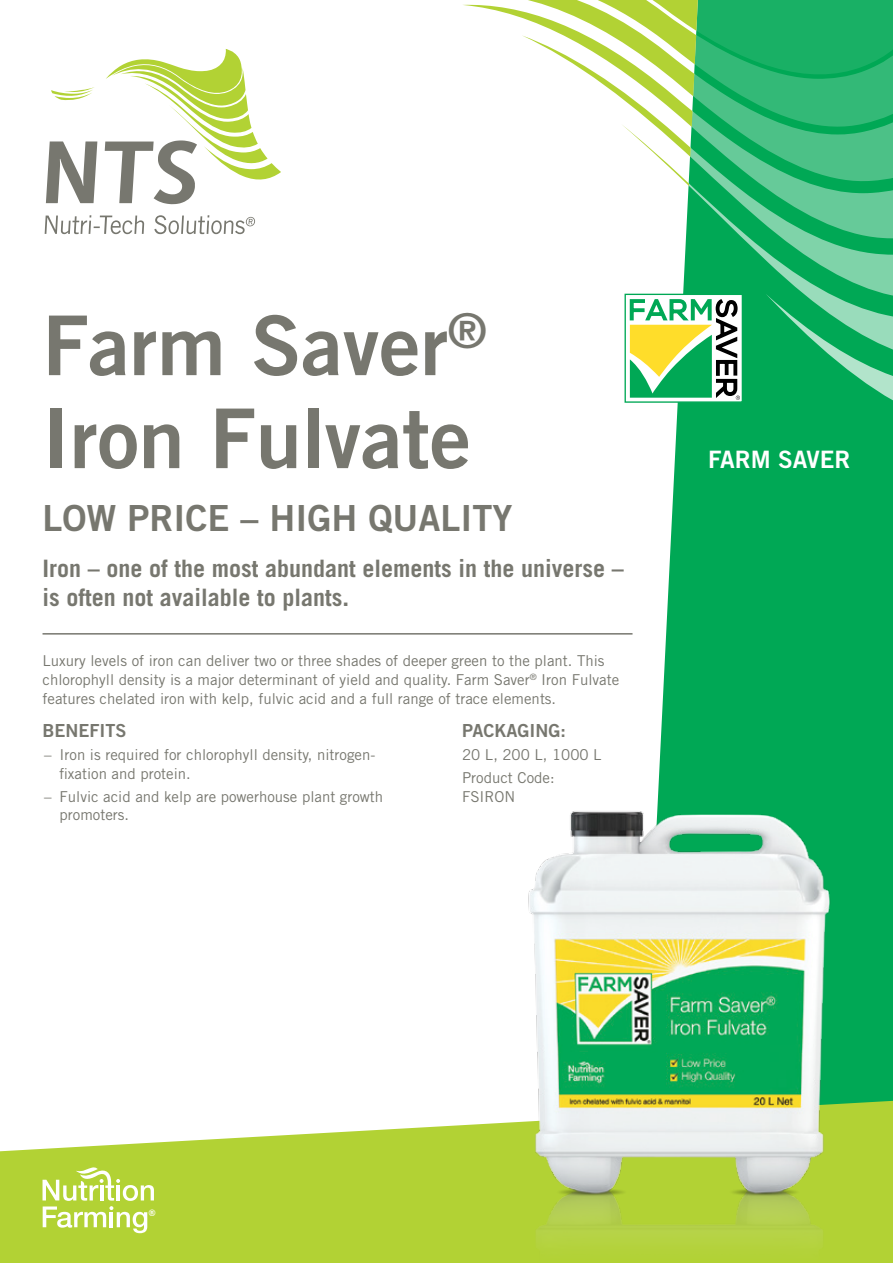
<style>
.page{position:relative;width:893px;height:1263px;background:#fff}
.page>*{position:absolute;margin:0;border:0;box-sizing:border-box;transform-origin:0 0}
.t1{font:82.5px/93px "Trade Gothic Bold Two";color:#77776f}
.t2{font:36px "Trade Gothic Bold Two";color:#77776f}
.t3{font:700 24px/28.8px "Trade Gothic";color:#77776f}
.t4{font:24px "Trade Gothic Bold Two";color:#fff}
.t5{font:18px "Trade Gothic Bold Two";color:#77776f}
.t6{font:15px/18.8px "Trade Gothic";color:#77776f}
.t7{font:700 9px "Helvetica";color:#fff}
</style>
<div class="page">
<svg style="left:46px;top:49px;width:235px;height:155px"></svg>
<svg style="left:45px;top:215px;width:99px;height:19px"></svg>
<svg style="left:154px;top:215px;width:101px;height:19px"></svg>
<div style="left:658px;top:433px;width:235px;height:345px;background:#00a855"></div>
<hr style="left:43px;top:633px;width:589px;height:2px;background:#77776f">
<svg style="left:0;top:1123px;width:495px;height:140px;background:#bbd74b"></svg>
<svg style="left:43px;top:1167px;width:111px;height:66px"></svg>
<svg style="left:463px;top:0;width:430px;height:433px"></svg>
<img style="left:495px;top:778px;width:398px;height:485px">
<h1 class="t1" style="left:43px;top:298px;width:445px">Farm Saver<sup>®<br></sup>Iron Fulvate</h1>
<h2 class="t2" style="left:43px;top:496px;width:471px">LOW PRICE – HIGH QUALITY</h2>
<h3 class="t3" style="left:43px;top:554px;width:583px">Iron – one of the most abundant elements in the universe – is often not available to plants.</h3>
<p class="t6" style="left:43px;top:651px;width:578px">Luxury levels of iron can deliver two or three shades of deeper green to the plant. This chlorophyll density is a major determinant of yield and quality. Farm Saver<sup>®</sup> Iron Fulvate features chelated iron with kelp, fulvic acid and a full range of trace elements.</p>
<p class="t5" style="left:43px;top:719px;width:86px">BENEFITS</p>
<p class="t6" style="left:60px;top:745px;width:317px;text-indent:-15px">– Iron is required for chlorophyll density, nitrogen&shy;fixation and protein.</p>
<p class="t6" style="left:60px;top:787px;width:325px;text-indent:-15px">– Fulvic acid and kelp are powerhouse plant growth promoters.</p>
<p class="t5" style="left:462px;top:719px;width:105px">PACKAGING:</p>
<p class="t6" style="left:462px;top:743px;width:141px;line-height:23px">20 L, 200 L, 1000 L<br>Product Code:</p>
<p class="t6" style="left:462px;top:787px;width:55px">FSIRON</p>
<h3 class="t4" style="left:708px;top:444px;width:144px">FARM SAVER</h3>
<p class="t7" style="left:149px;top:1209px;width:8px">®</p>
</div>
